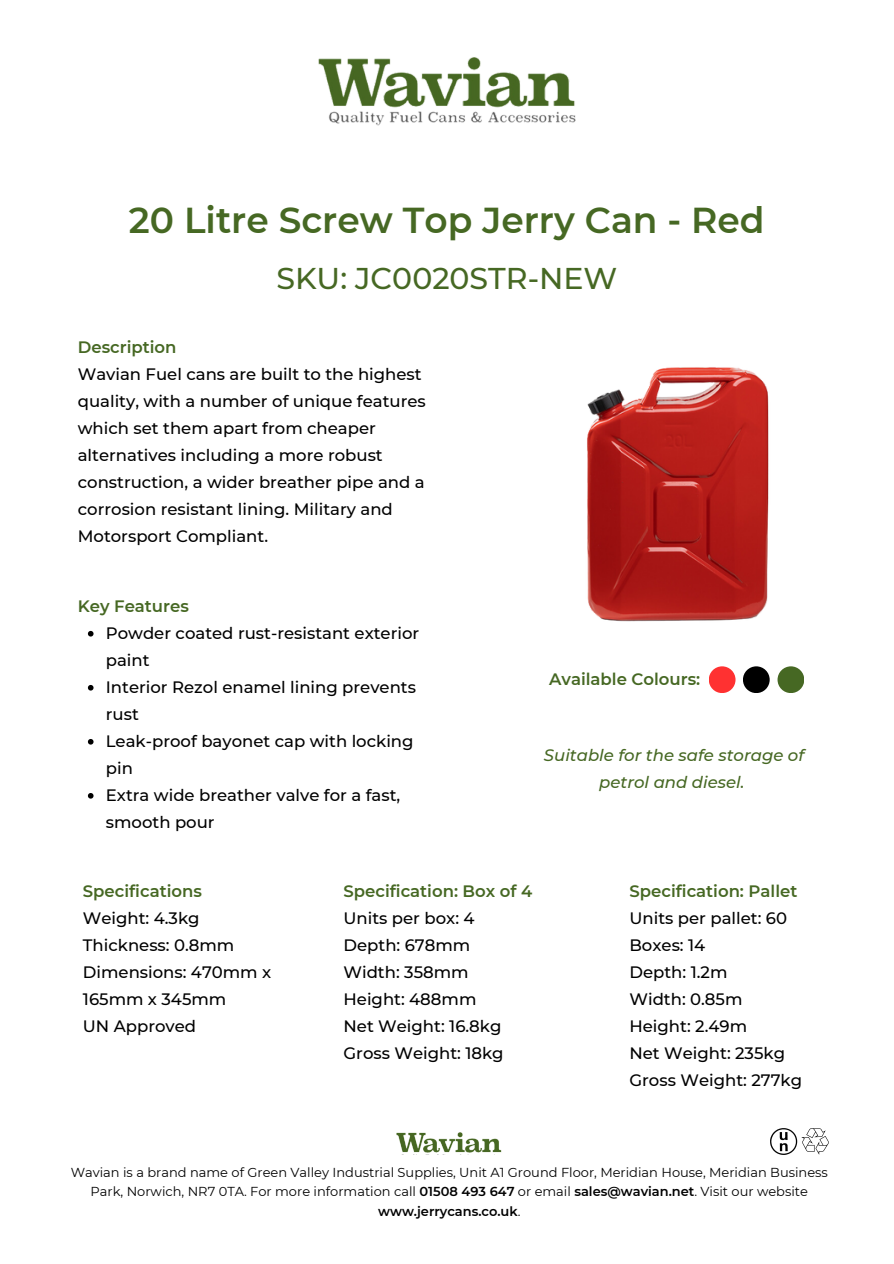
<style>
.page{position:relative;width:894px;height:1264px;background:#fff}
.page>*{position:absolute;margin:0;border:0;box-sizing:border-box;transform-origin:0 0}
.t1{font:600 36px "Montserrat";color:#466823}
.t2{font:500 30px "Montserrat";color:#466823}
.t3{font:500 16.5px/27px "Montserrat";color:#000}
.t4{font:italic 500 16.5px/27px "Montserrat";color:#466823;text-align:center}
.t5{font:600 16.5px "Montserrat";color:#466823}
.t6{font:12.9px/19.5px "Montserrat";color:#000;text-align:center}
.s1{font-weight:600;color:#466823}
.s2{font-weight:600}
</style>
<div class="page">
<img style="left:587px;top:367px;width:182px;height:255px">
<div style="left:708px;top:666px;width:27px;height:27px;background:#ff3131;border-radius:50%"></div>
<div style="left:742px;top:666px;width:27px;height:27px;background:#000;border-radius:50%"></div>
<div style="left:777px;top:666px;width:27px;height:27px;background:#466823;border-radius:50%"></div>
<img style="left:318px;top:57px;width:258px;height:69px">
<img style="left:770px;top:1128px;width:27px;height:26px">
<img style="left:801px;top:1128px;width:26px;height:26px">
<img style="left:396px;top:1132px;width:106px;height:21px">
<svg style="left:88px;top:631px;width:5px;height:5px"></svg>
<svg style="left:88px;top:685px;width:5px;height:5px"></svg>
<svg style="left:88px;top:739px;width:5px;height:5px"></svg>
<svg style="left:88px;top:793px;width:5px;height:5px"></svg>
<h1 class="t1" style="left:129px;top:198px;width:637px">20 Litre Screw Top Jerry Can - Red</h1>
<h2 class="t2" style="left:276px;top:260px;width:342px">SKU: JC0020STR-NEW</h2>
<h3 class="t3" style="left:78px;top:333px;width:349px"><span class="s1">Description<br></span>Wavian Fuel cans are built to the highest quality, with a number of unique features which set them apart from cheaper alternatives including a more robust construction, a wider breather pipe and a corrosion resistant lining. Military and Motorsport Compliant.</h3>
<p class="t5" style="left:78px;top:596px;width:113px">Key Features</p>
<p class="t3" style="left:106px;top:619px;width:315px">Powder coated rust-resistant exterior paint</p>
<p class="t3" style="left:106px;top:673px;width:311px">Interior Rezol enamel lining prevents rust</p>
<p class="t3" style="left:106px;top:727px;width:309px">Leak-proof bayonet cap with locking pin</p>
<h3 class="t3" style="left:106px;top:781px;width:296px">Extra wide breather valve for a fast, smooth pour</h3>
<h3 class="t5" style="left:549px;top:669px;width:153px">Available Colours:</h3>
<h3 class="t4" style="left:544px;top:741px;width:262px">Suitable for the safe storage of petrol and diesel.</h3>
<h3 class="t3" style="left:83px;top:877px;width:190px"><span class="s1">Specifications<br></span>Weight: 4.3kg<br>Thickness: 0.8mm<br>Dimensions: 470mm x<br>165mm x 345mm<br>UN Approved</h3>
<h3 class="t3" style="left:343px;top:877px;width:190px"><span class="s1">Specification: Box of 4<br></span>Units per box: 4<br>Depth: 678mm<br>Width: 358mm<br>Height: 488mm<br>Net Weight: 16.8kg<br>Gross Weight: 18kg</h3>
<h3 class="t3" style="left:629px;top:877px;width:174px"><span class="s1">Specification: Pallet<br></span>Units per pallet: 60<br>Boxes: 14<br>Depth: 1.2m<br>Width: 0.85m<br>Height: 2.49m<br>Net Weight: 235kg<br>Gross Weight: 277kg</h3>
<p class="t6" style="left:71px;top:1162px;width:758px">Wavian is a brand name of Green Valley Industrial Supplies, Unit A1 Ground Floor, Meridian House, Meridian Business<br>Park, Norwich, NR7 0TA. For more information call <span class="s2">01508 493 647</span> or email <span class="s2">sales@wavian.net</span>. Visit our website <span class="s2">www.jerrycans.co.uk</span>.</p>
</div>
